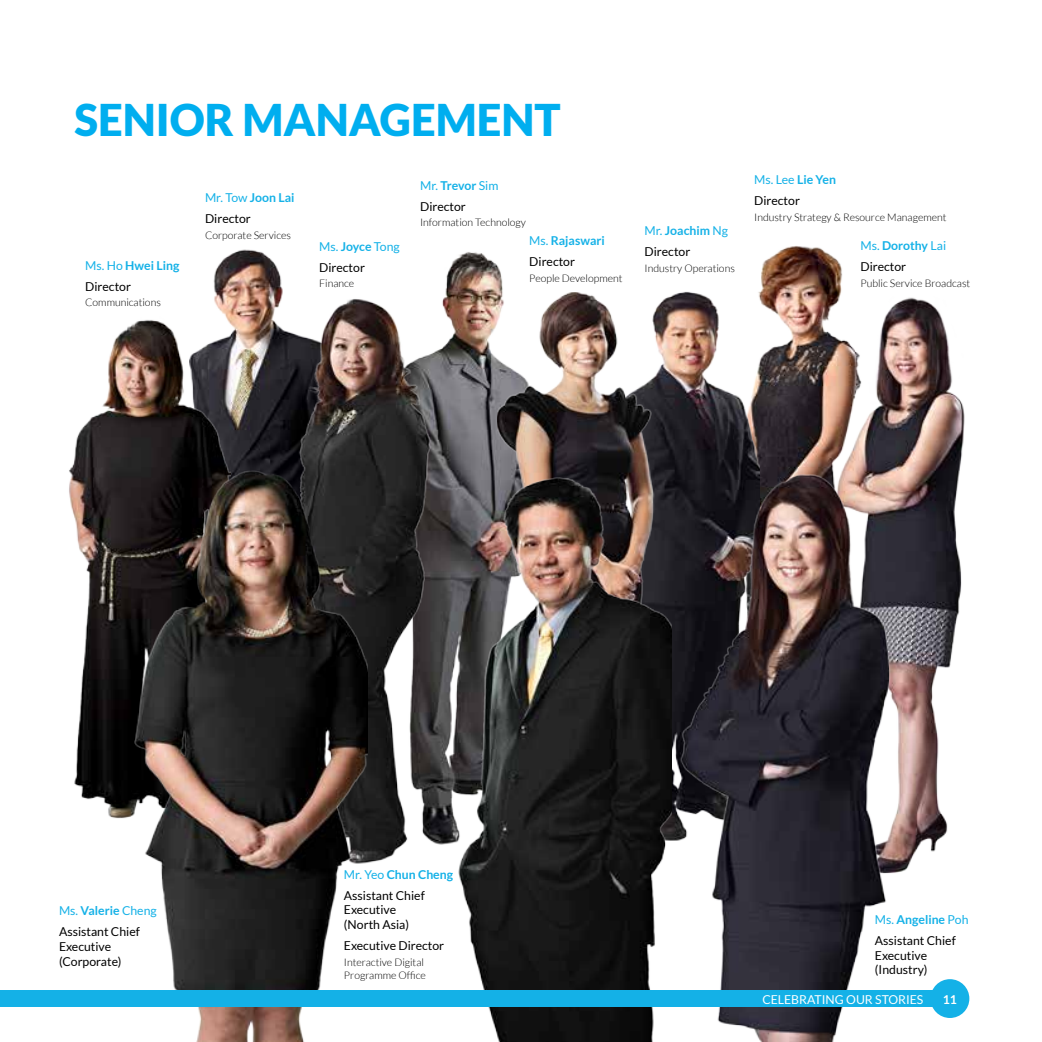
<style>
.page{position:relative;width:1042px;height:1042px;background:#fff}
.page>*{position:absolute;margin:0;border:0;box-sizing:border-box;transform-origin:0 0}
.t1{font:900 43.75px "Lato";color:#00aeef}
.t2{font:12.25px/21px "Lato";color:#000}
.t3{font:700 12.25px/21px "Lato";color:#14b1e7}
.t4{font:12.25px "Lato";color:#fff}
.t5{font:700 12.25px "Lato";color:#fff}
.t6{font:300 10.5px/12.6px "Lato";color:#000}
.s1{font-weight:400}
.s2{font-weight:400;color:#000}
.s3{color:#14b1e7}
.s4{font-weight:700;color:#14b1e7}
</style>
<div class="page">
<img style="left:863px;top:297px;width:102px;height:555px">
<img style="left:444px;top:252px;width:59px;height:593px">
<img style="left:213px;top:249px;width:69px;height:208px">
<img style="left:759px;top:246px;width:104px;height:222px">
<img style="left:69px;top:317px;width:161px;height:502px">
<img style="left:657px;top:291px;width:102px;height:187px">
<img style="left:497px;top:293px;width:160px;height:185px">
<img style="left:459px;top:478px;width:200px;height:564px">
<img style="left:659px;top:468px;width:263px;height:574px">
<img style="left:275px;top:285px;width:169px;height:578px">
<img style="left:125px;top:457px;width:243px;height:585px">
<div style="left:0;top:990px;width:952px;height:16px;background:#14b1e7"></div>
<div style="left:930px;top:979px;width:39px;height:39px;background:#14b1e7;border-radius:50%"></div>
<h1 class="t1" style="left:74px;top:94px;width:488px">SENIOR MANAGEMENT</h1>
<p class="t3" style="left:85px;top:254px;width:96px"><span class="s1">Ms. Ho</span> Hwei Ling<br><span class="s2">Director</span></p>
<p class="t6" style="left:85px;top:296px;width:77px">Communications</p>
<p class="t2" style="left:205px;top:187px;width:91px"><span class="s3">Mr. Tow</span> <span class="s4">Joon Lai<br></span>Director</p>
<p class="t6" style="left:205px;top:229px;width:87px">Corporate Services</p>
<p class="t2" style="left:319px;top:235px;width:82px"><span class="s3">Ms.</span> <span class="s4">Joyce</span> <span class="s3">Tong<br></span>Director</p>
<p class="t6" style="left:319px;top:277px;width:37px">Finance</p>
<p class="t2" style="left:420px;top:175px;width:80px"><span class="s3">Mr.</span> <span class="s4">Trevor</span> <span class="s3">Sim<br></span>Director</p>
<p class="t6" style="left:420px;top:216px;width:107px">Information Technology</p>
<p class="t3" style="left:529px;top:230px;width:77px"><span class="s1">Ms.</span> Rajaswari<br><span class="s2">Director</span></p>
<p class="t6" style="left:529px;top:271px;width:95px">People Development</p>
<p class="t2" style="left:644px;top:220px;width:85px"><span class="s3">Mr.</span> <span class="s4">Joachim</span> <span class="s3">Ng<br></span>Director</p>
<p class="t6" style="left:644px;top:262px;width:92px">Industry Operations</p>
<p class="t2" style="left:754px;top:169px;width:83px"><span class="s3">Ms. Lee</span> <span class="s4">Lie Yen<br></span>Director</p>
<p class="t6" style="left:754px;top:211px;width:194px">Industry Strategy &amp; Resource Management</p>
<p class="t2" style="left:860px;top:235px;width:87px"><span class="s3">Ms.</span> <span class="s4">Dorothy</span> <span class="s3">Lai<br></span>Director</p>
<p class="t6" style="left:860px;top:276px;width:111px">Public Service Broadcast</p>
<p class="t2" style="left:59px;top:900px;width:99px"><span class="s3">Ms.</span> <span class="s4">Valerie</span> <span class="s3">Cheng<br></span>Assistant Chief</p>
<p class="t2" style="left:59px;top:939px;width:64px;line-height:14.7px">Executive (Corporate)</p>
<p class="t2" style="left:344px;top:863px;width:111px"><span class="s3">Mr. Yeo</span> <span class="s4">Chun Cheng<br></span>Assistant Chief</p>
<p class="t2" style="left:344px;top:902px;width:67px;line-height:14.7px">Executive (North Asia)</p>
<p class="t2" style="left:344px;top:935px;width:102px">Executive Director</p>
<p class="t6" style="left:344px;top:956px;width:83px">Interactive Digital<br>Programme Office</p>
<p class="t2" style="left:875px;top:909px;width:95px"><span class="s3">Ms.</span> <span class="s4">Angeline</span> <span class="s3">Poh<br></span>Assistant Chief</p>
<p class="t2" style="left:875px;top:948px;width:54px;line-height:14.7px">Executive (Industry)</p>
<p class="t4" style="left:762px;top:992px;width:162px">CELEBRATING OUR STORIES</p>
<p class="t5" style="left:943px;top:992px;width:16px">11</p>
</div>
